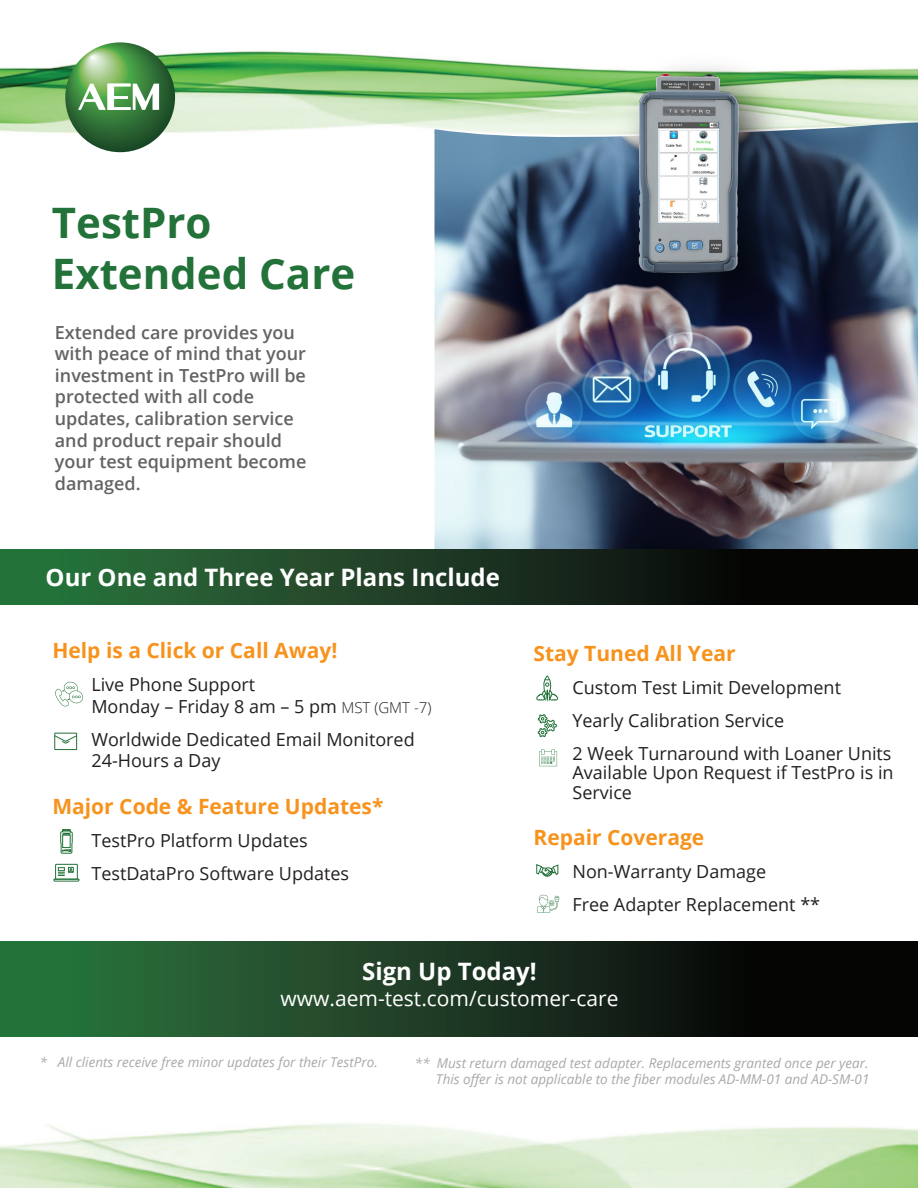
<style>
.page{position:relative;width:918px;height:1188px;background:#fff}
.page>*{position:absolute;margin:0;border:0;box-sizing:border-box;transform-origin:0 0}
.t1{font:700 42px/50.4px "Open Sans";color:#227239}
.t2{font:700 24px "Open Sans";color:#fff}
.t3{font:700 21px "Open Sans";color:#f7931d}
.t4{font:21px "Open Sans";color:#fff}
.t5{font:18px/33px "Open Sans";color:#231f20}
.t6{font:600 18px/21.6px "Open Sans";color:#636366}
.t7{font:italic 13.5px/16.2px "Open Sans";color:#a8a9ad;text-align:right}
.s1{font-weight:300;font-size:15px}
</style>
<div class="page">
<img style="left:0;top:42px;width:918px;height:111px">
<img style="left:434px;top:122px;width:484px;height:427px">
<svg style="left:65px;top:42px;width:110px;height:110px;background:#468046"></svg>
<svg style="left:78px;top:84px;width:81px;height:26px"></svg>
<img style="left:0;top:1123px;width:918px;height:65px">
<svg style="left:536px;top:864px;width:23px;height:13px"></svg>
<svg style="left:536px;top:675px;width:22px;height:27px"></svg>
<svg style="left:53px;top:864px;width:27px;height:18px"></svg>
<div style="left:54px;top:733px;width:23px;height:17px;border:1px solid #227239"></div>
<svg style="left:54px;top:735px;width:23px;height:9px"></svg>
<svg style="left:538px;top:714px;width:19px;height:23px"></svg>
<div style="left:0;top:549px;width:918px;height:56px;background:linear-gradient(to right,#2e7741,#030000)"></div>
<img style="left:606px;top:42px;width:197px;height:294px">
<img style="left:567px;top:57px;width:244px;height:245px">
<div style="left:0;top:941px;width:918px;height:96px;background:linear-gradient(to right,#2e7941,#040000)"></div>
<svg style="left:60px;top:829px;width:13px;height:25px"></svg>
<svg style="left:55px;top:682px;width:29px;height:24px"></svg>
<svg style="left:539px;top:750px;width:18px;height:16px"></svg>
<svg style="left:537px;top:895px;width:22px;height:18px"></svg>
<h1 class="t1" style="left:52px;top:197px;width:305px">TestPro<br>Extended Care</h1>
<p class="t6" style="left:55px;top:321px;width:253px">Extended care provides you with peace of mind that your investment in TestPro will be protected with all code updates, calibration service and product repair should your test equipment become damaged.</p>
<h2 class="t2" style="left:46px;top:560px;width:456px">Our One and Three Year Plans Include</h2>
<p class="t3" style="left:52px;top:636px;width:286px">Help is a Click or Call Away!</p>
<p class="t5" style="left:91px;top:673px;width:342px;line-height:21.6px">Live Phone Support<br>Monday – Friday 8 am – 5 pm <span class="s1">MST (GMT -7)</span></p>
<p class="t5" style="left:91px;top:728px;width:325px;line-height:21.6px">Worldwide Dedicated Email Monitored<br>24-Hours a Day</p>
<p class="t3" style="left:52px;top:792px;width:333px">Major Code &amp; Feature Updates*</p>
<p class="t5" style="left:91px;top:823px;width:259px">TestPro Platform Updates<br>TestDataPro Software Updates</p>
<p class="t3" style="left:533px;top:638px;width:204px">Stay Tuned All Year</p>
<p class="t5" style="left:572px;top:670px;width:321px">Custom Test Limit Development<br>Yearly Calibration Service<br>2 Week Turnaround with Loaner Units</p>
<p class="t5" style="left:572px;top:762px;width:323px;line-height:19.5px">Available Upon Request if TestPro is in<br>Service</p>
<p class="t3" style="left:533px;top:823px;width:172px">Repair Coverage</p>
<p class="t5" style="left:572px;top:855px;width:249px">Non-Warranty Damage<br>Free Adapter Replacement **</p>
<h2 class="t2" style="left:362px;top:955px;width:176px">Sign Up Today!</h2>
<p class="t4" style="left:280px;top:984px;width:340px">www.aem-test.com/customer-care</p>
<p class="t7" style="left:40px;top:1054px;width:339px">* All clients receive free minor updates for their TestPro.</p>
<p class="t7" style="left:415px;top:1054px;width:456px">** Must return damaged test adapter. Replacements granted once per year.<br>This offer is not applicable to the fiber modules AD-MM-01 and AD-SM-01</p>
</div>
